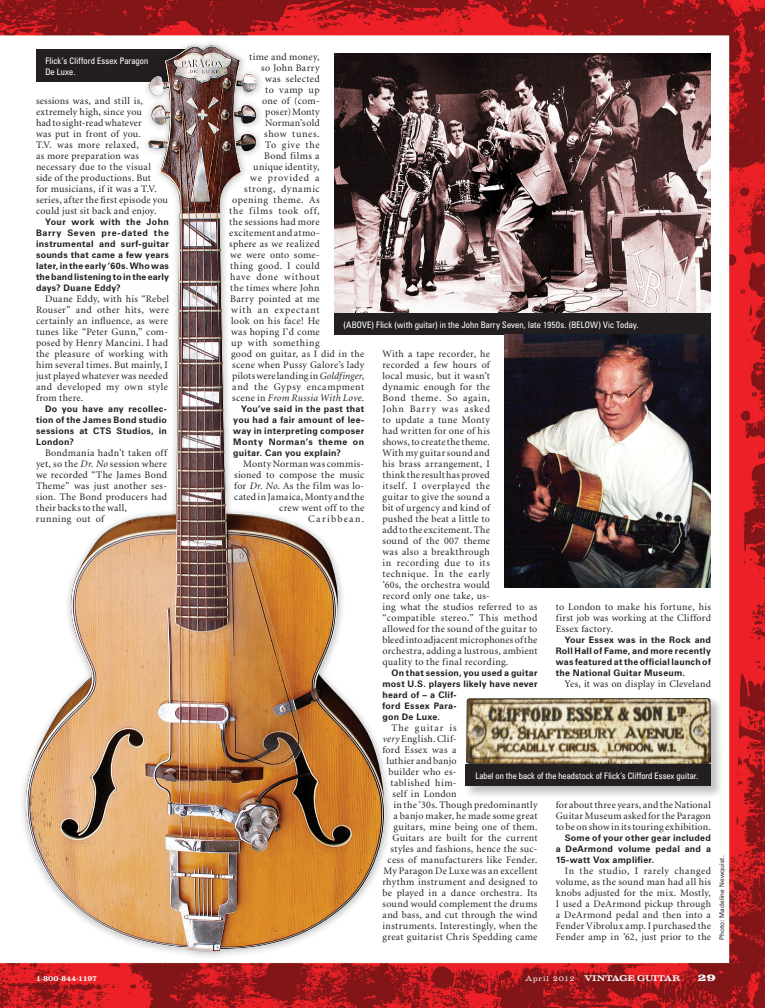
<style>
.page{position:relative;width:765px;height:1008px;background:#fff}
.page>*{position:absolute;margin:0;border:0;box-sizing:border-box;transform-origin:0 0}
.t1{font:10px/11px "Minion";letter-spacing:.03em;color:#231f20;text-align:justify}
.t2{font:10px "Minion";letter-spacing:.055em;color:#231f20}
.t3{font:italic 10px "Minion";letter-spacing:.025em;color:#231f20}
.t4{font:10px "Minion";letter-spacing:.075em;color:#231f20}
.t5{font:10px "Minion";letter-spacing:.05em;color:#231f20}
.t6{font:10px "Minion";letter-spacing:.09em;color:#231f20}
.t7{font:10px "Minion";letter-spacing:.005em;color:#231f20}
.t8{font:10px "Minion";letter-spacing:.07em;color:#231f20}
.t9{font:10px "Minion";letter-spacing:.095em;color:#231f20}
.t10{font:10px "Minion";letter-spacing:.06em;color:#231f20}
.t11{font:700 9.6px "Volta T";color:#fff;scale:1.25 1}
.t12{font:700 9px/11px "Zurich BT";letter-spacing:.03em;color:#231f20;text-align:justify}
.t13{font:condensed 9px/11px "Zurich BT";letter-spacing:.01em;color:#fff}
.t14{font:500 8.5px "Volta T";letter-spacing:-.01em;color:#fff}
.t15{font:500 7.5px "Volta T";letter-spacing:-.02em;color:#fff}
.t16{font:6.5px "Zurich BT";letter-spacing:.025em;color:#231f20}
.s1{font-style:italic}
.s2{font-style:normal}
.s3{font-weight:400;font-size:7.5px}
</style>
<div class="page">
<img style="left:0;top:0;width:765px;height:1008px">
<div style="left:463px;top:695px;width:261px;height:104px;background:#000101;opacity:.25"></div>
<div style="left:466px;top:764px;width:245px;height:22px;background:#231f20"></div>
<img style="left:466px;top:698px;width:245px;height:66px">
<div style="left:19px;top:39px;width:374px;height:921px;background:#fff"></div>
<img style="left:26px;top:46px;width:359px;height:906px">
<div style="left:334px;top:313px;width:377px;height:22px;background:#231f20"></div>
<img style="left:334px;top:53px;width:377px;height:260px">
<img style="left:504px;top:335px;width:207px;height:253px">
<p class="t13" style="left:45px;top:55px;width:105px">Flick’s Clifford Essex Paragon<br>De Luxe.</p>
<p class="t1" style="left:36px;top:96px;width:134px;text-align:left">sessions was, and still is, extremely high, since you<br>had to sight-read whatever<br>was put in front of you.<br>T.V. was more relaxed,<br>as more preparation was necessary due to the visual side of the productions. But<br>for musicians, if it was a T.V. series, after the first episode you could just sit back and enjoy.</p>
<p class="t12" style="left:36px;top:216px;width:135px;text-indent:9px">Your work with the John Barry Seven pre-dated the instrumental and surf-guitar sounds that came a few years later, in the early ’60s. Who was the band listening to in the early days? Duane Eddy?</p>
<p class="t1" style="left:36px;top:294px;width:135px;text-indent:9px">Duane Eddy, with his “Rebel Rouser” and other hits, were certainly an influence, as were tunes like “Peter Gunn,” com&shy;posed by Henry Mancini. I had the pleasure of working with him several times. But mainly, I just played whatever was needed and developed my own style from there.</p>
<p class="t12" style="left:36px;top:403px;width:133px;text-indent:9px">Do you have any recollec&shy;tion of the James Bond studio sessions at CTS Studios, in London?</p>
<p class="t1" style="left:36px;top:448px;width:133px;text-align:left;text-indent:9px">Bondmania hadn’t taken off yet, so the <span class="s1">Dr. No</span> session where we recorded “The James Bond<br>Theme” was just another ses&shy;sion. The Bond producers had their backs to the wall,<br>running out of</p>
<p class="t1" style="left:249px;top:52px;width:72px">time and money,</p>
<p class="t1" style="left:261px;top:63px;width:60px">so John Barry</p>
<p class="t1" style="left:265px;top:74px;width:56px">was selected</p>
<p class="t1" style="left:265px;top:85px;width:56px">to vamp up</p>
<p class="t1" style="left:262px;top:96px;width:59px">one of (com-</p>
<p class="t1" style="left:265px;top:107px;width:56px">poser) Monty</p>
<p class="t7" style="left:265px;top:118px;width:56px">Norman’s old</p>
<p class="t10" style="left:264px;top:129px;width:57px">show tunes.</p>
<p class="t2" style="left:265px;top:140px;width:56px">To give the</p>
<p class="t1" style="left:264px;top:151px;width:57px">Bond films a</p>
<p class="t1" style="left:253px;top:162px;width:68px">unique identity,</p>
<p class="t8" style="left:250px;top:173px;width:71px">we provided a</p>
<p class="t2" style="left:244px;top:184px;width:77px">strong, dynamic</p>
<p class="t5" style="left:232px;top:195px;width:89px">opening theme. As</p>
<p class="t4" style="left:229px;top:206px;width:92px">the films took off,</p>
<p class="t1" style="left:229px;top:217px;width:92px">the sessions had more</p>
<p class="t1" style="left:229px;top:228px;width:92px">excitement and atmo-</p>
<p class="t1" style="left:229px;top:239px;width:92px">sphere as we realized</p>
<p class="t1" style="left:230px;top:250px;width:91px">we were onto some-</p>
<p class="t1" style="left:230px;top:261px;width:91px">thing good. I could</p>
<p class="t2" style="left:230px;top:272px;width:91px">have done without</p>
<p class="t1" style="left:230px;top:283px;width:91px">the times where John</p>
<p class="t1" style="left:230px;top:294px;width:91px">Barry pointed at me</p>
<p class="t6" style="left:231px;top:305px;width:90px">with an expectant</p>
<p class="t1" style="left:231px;top:316px;width:90px">look on his face! He</p>
<p class="t1" style="left:231px;top:327px;width:90px">was hoping I’d come</p>
<p class="t2" style="left:231px;top:338px;width:90px">up with something</p>
<p class="t1" style="left:231px;top:349px;width:135px">good on guitar, as I did in the</p>
<p class="t1" style="left:232px;top:360px;width:134px">scene when Pussy Galore’s lady</p>
<p class="t1" style="left:232px;top:371px;width:133px">pilots were landing in <span class="s1">Goldfinger</span>,</p>
<p class="t2" style="left:232px;top:382px;width:133px">and the Gypsy encampment</p>
<p class="t3" style="left:232px;top:393px;width:133px"><span class="s2">scene in</span> From Russia With Love<span class="s2">.</span></p>
<p class="t12" style="left:233px;top:403px;width:133px;text-indent:8px">You’ve said in the past that you had a fair amount of lee&shy;way in interpreting composer Monty Norman’s theme on guitar. Can you explain?</p>
<p class="t1" style="left:234px;top:459px;width:132px;text-align:right">Monty Norman was commis&shy;sioned to compose the music for <span class="s1">Dr. No</span>. As the film was lo&shy;cated in Jamaica, Monty and the crew went off to the<br>Caribbean.</p>
<p class="t13" style="left:343px;top:319px;width:297px">(ABOVE) Flick (with guitar) in the John Barry Seven, late 1950s. (BELOW) Vic Today.</p>
<p class="t1" style="left:382px;top:349px;width:157px;text-align:left">With a tape recorder, he<br>recorded a few hours of<br>local music, but it wasn’t<br>dynamic enough for the<br>Bond theme. So again,<br>John Barry was asked<br>to update a tune Monty<br>had written for one of his<br>shows, to create the theme.<br>With my guitar sound and<br>his brass arrangement, I<br>think the result has proved<br>itself. I overplayed the<br>guitar to give the sound a<br>bit of urgency and kind of<br>pushed the beat a little to<br>add to the excitement. The<br>sound of the 007 theme<br>was also a breakthrough<br>in recording due to its technique. In the early<br>’60s, the orchestra would<br>record only one take, us-<br>ing what the studios referred to as “compatible stereo.” This method allowed for the sound of the guitar to bleed into adjacent microphones of the orchestra, adding a lustrous, ambient quality to the final recording.</p>
<p class="t12" style="left:382px;top:667px;width:156px;text-align:left;text-indent:9px">On that session, you used a guitar most U.S. players likely have never heard of – a Clif-<br>ford Essex Para-<br>gon De Luxe.</p>
<p class="t9" style="left:392px;top:723px;width:67px">The guitar is</p>
<p class="t1" style="left:382px;top:734px;width:76px"><span class="s1">very</span> English. Clif-</p>
<p class="t1" style="left:382px;top:745px;width:76px">ford Essex was a</p>
<p class="t1" style="left:386px;top:756px;width:72px">luthier and banjo</p>
<p class="t1" style="left:388px;top:767px;width:70px">builder who es-</p>
<p class="t1" style="left:390px;top:778px;width:68px">tablished him-</p>
<p class="t1" style="left:392px;top:789px;width:66px">self in London</p>
<p class="t1" style="left:393px;top:800px;width:146px">in the ’30s. Though predominantly</p>
<p class="t1" style="left:393px;top:811px;width:146px">a banjo maker, he made some great</p>
<p class="t1" style="left:393px;top:822px;width:145px">guitars, mine being one of them.</p>
<p class="t1" style="left:392px;top:833px;width:146px">Guitars are built for the current</p>
<p class="t1" style="left:390px;top:844px;width:148px">styles and fashions, hence the suc-</p>
<p class="t1" style="left:387px;top:855px;width:152px">cess of manufacturers like Fender.</p>
<p class="t1" style="left:383px;top:866px;width:156px">My Paragon De Luxe was an excellent</p>
<p class="t1" style="left:382px;top:877px;width:157px">rhythm instrument and designed to</p>
<p class="t1" style="left:382px;top:888px;width:157px">be played in a dance orchestra. Its</p>
<p class="t1" style="left:382px;top:899px;width:157px">sound would complement the drums</p>
<p class="t1" style="left:382px;top:910px;width:157px">and bass, and cut through the wind</p>
<p class="t1" style="left:382px;top:921px;width:157px">instruments. Interestingly, when the</p>
<p class="t1" style="left:382px;top:932px;width:156px">great guitarist Chris Spedding came</p>
<p class="t1" style="left:556px;top:602px;width:157px">to London to make his fortune, his first job was working at the Clifford Essex factory.</p>
<p class="t12" style="left:556px;top:634px;width:157px;text-indent:9px">Your Essex was in the Rock and Roll Hall of Fame, and more recently was featured at the official launch of the National Guitar Museum.</p>
<p class="t1" style="left:565px;top:679px;width:148px">Yes, it was on display in Cleveland</p>
<p class="t13" style="left:475px;top:770px;width:224px">Label on the back of the headstock of Flick’s Clifford Essex guitar.</p>
<p class="t1" style="left:556px;top:800px;width:157px">for about three years, and the National Guitar Museum asked for the Paragon to be on show in its touring exhibition.</p>
<p class="t12" style="left:556px;top:832px;width:157px;text-indent:9px">Some of your other gear included a DeArmond volume pedal and a 15-watt Vox amplifier.</p>
<p class="t1" style="left:556px;top:866px;width:157px;text-indent:9px">In the studio, I rarely changed volume, as the sound man had all his knobs adjusted for the mix. Mostly, I used a DeArmond pickup through a DeArmond pedal and then into a Fender Vibrolux amp. I purchased the Fender amp in ’62, just prior to the</p>
<p class="t16" style="left:718px;top:940px;width:86px;rotate:-90deg">Photo: Madeline Newquist.</p>
<p class="t15" style="left:36px;top:974px;width:63px">1-800-844-1197</p>
<p class="t14" style="left:526px;top:973px;width:156px"><span class="s3">April 2012</span> VINTAGE GUITAR</p>
<p class="t11" style="left:697px;top:972px;width:16px">29</p>
</div>
